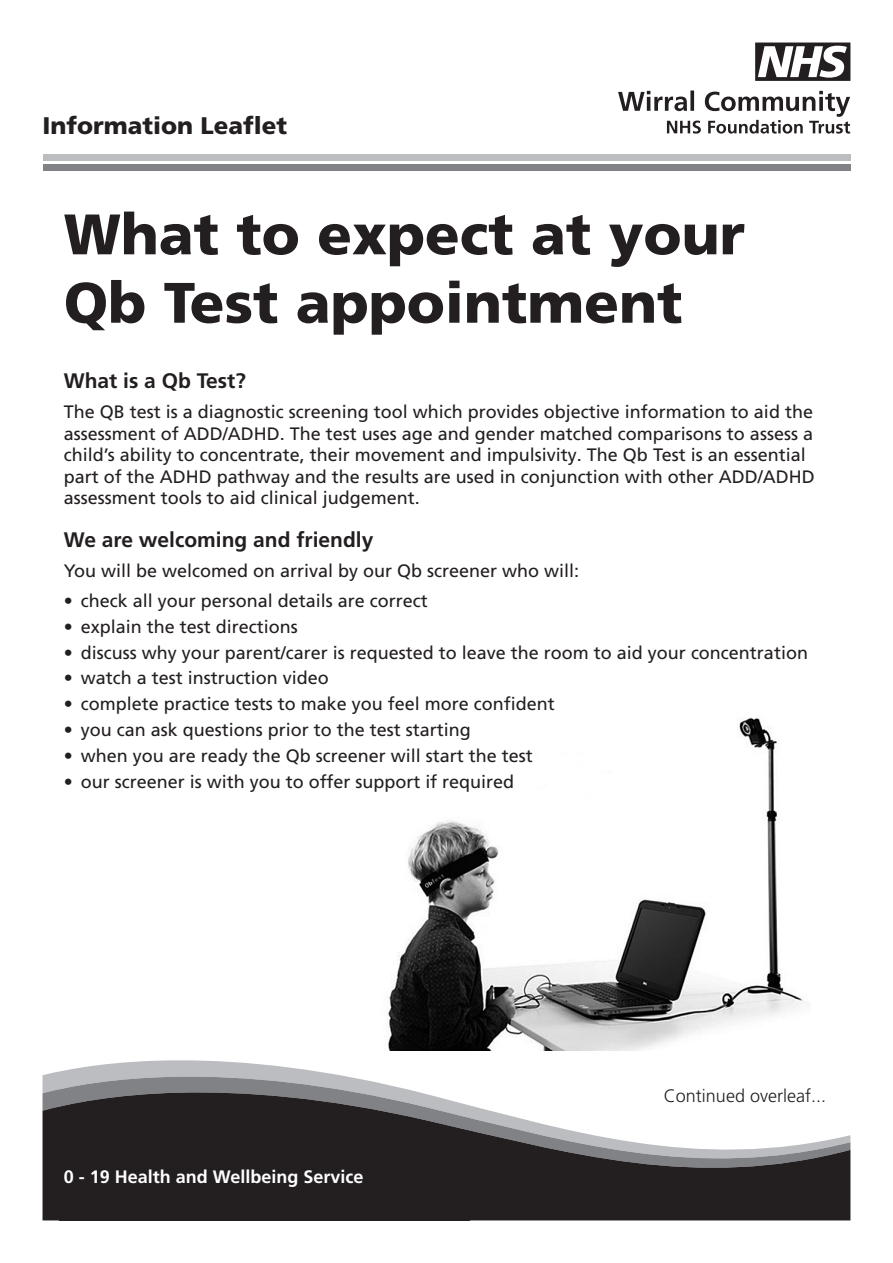
<style>
.page{position:relative;width:893px;height:1263px;background:#fff}
.page>*{position:absolute;margin:0;border:0;box-sizing:border-box;transform-origin:0 0}
.t1{font:900 57px/68.4px "Frutiger LT Pro";color:#231f20}
.t2{font:900 24px "Frutiger LT Pro";color:#231f20}
.t3{font:700 21px "Frutiger LT Pro";color:#231f20}
.t4{font:18px/21.6px "Frutiger LT Pro";color:#231f20}
.t5{font:700 18px "Frutiger LT Pro";color:#fff}
.t6{font:300 18px "Frutiger LT Pro";color:#231f20}
</style>
<div class="page">
<svg style="left:48px;top:1060px;width:284px;height:14px;fill:#bcbdc0"></svg>
<svg style="left:43px;top:1074px;width:807px;height:146px;fill:#231f20"></svg>
<div style="left:43px;top:154px;width:807px;height:6px;background:#bcbdc0"></div>
<div style="left:43px;top:164px;width:807px;height:6px;background:#808285"></div>
<svg style="left:618px;top:90px;width:232px;height:44px"></svg>
<svg style="left:755px;top:43px;width:95px;height:38px"></svg>
<div style="left:60px;top:1157px;width:410px;height:63px;background:#231f20"></div>
<img style="left:386px;top:717px;width:424px;height:333px">
<p class="t2" style="left:43px;top:111px;width:246px">Information Leaflet</p>
<p class="t1" style="left:64px;top:200px;width:683px">What to expect at your<br>Qb Test appointment</p>
<p class="t3" style="left:64px;top:368px;width:184px">What is a Qb Test?</p>
<p class="t4" style="left:64px;top:401px;width:753px">The QB test is a diagnostic screening tool which provides objective information to aid the assessment of ADD/ADHD. The test uses age and gender matched comparisons to assess a child’s ability to concentrate, their movement and impulsivity. The Qb Test is an essential part of the ADHD pathway and the results are used in conjunction with other ADD/ADHD assessment tools to aid clinical judgement.</p>
<p class="t3" style="left:64px;top:527px;width:311px">We are welcoming and friendly</p>
<p class="t4" style="left:64px;top:560px;width:517px">You will be welcomed on arrival by our Qb screener who will:</p>
<p class="t4" style="left:64px;top:590px;width:366px">• check all your personal details are correct</p>
<p class="t4" style="left:64px;top:616px;width:236px">• explain the test directions</p>
<p class="t4" style="left:64px;top:641px;width:746px">• discuss why your parent/carer is requested to leave the room to aid your concentration</p>
<p class="t4" style="left:64px;top:667px;width:267px">• watch a test instruction video</p>
<p class="t4" style="left:64px;top:693px;width:493px">• complete practice tests to make you feel more confident</p>
<p class="t4" style="left:64px;top:719px;width:409px">• you can ask questions prior to the test starting</p>
<p class="t4" style="left:64px;top:745px;width:471px">• when you are ready the Qb screener will start the test</p>
<p class="t4" style="left:64px;top:771px;width:452px">• our screener is with you to offer support if required</p>
<p class="t5" style="left:64px;top:1166px;width:301px">0 - 19 Health and Wellbeing Service</p>
<p class="t6" style="left:664px;top:1085px;width:164px">Continued overleaf...</p>
</div>
